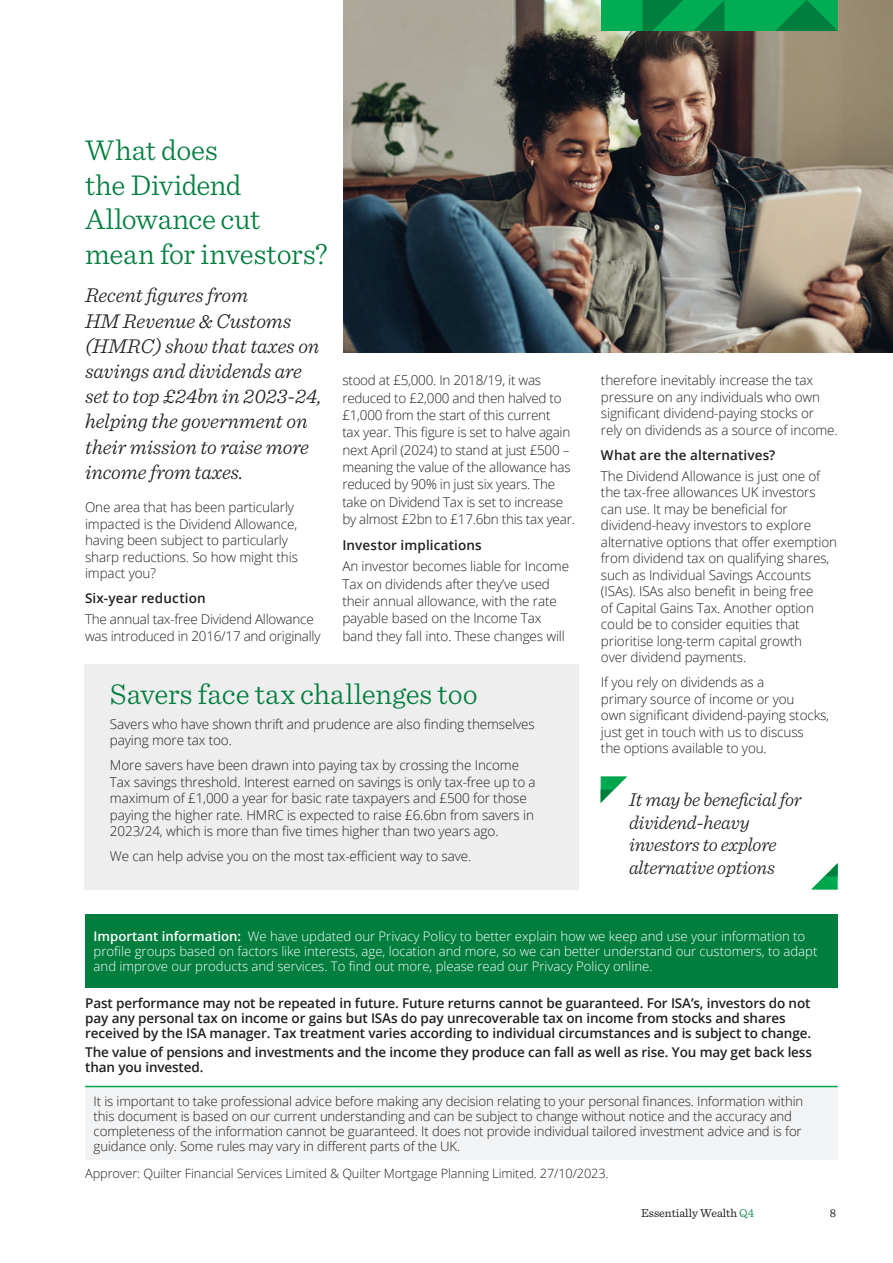
<style>
.page{position:relative;width:893px;height:1263px;background:#fff}
.page>*{position:absolute;margin:0;border:0;box-sizing:border-box;transform-origin:0 0}
.t1{font:300 30px/34.5px "Sentinel";letter-spacing:-.005em;color:#007e3e}
.t2{font:italic 300 21px/25.2px "Sentinel";letter-spacing:-.005em;color:#231f20}
.t3{font:italic 300 19.5px/22.5px "Sentinel";letter-spacing:-.01em;color:#231f20}
.t4{font:300 13.5px/16.5px "Open Sans";letter-spacing:-.01em;color:#231f20}
.t5{font:600 13.5px/15px "Open Sans";letter-spacing:-.01em;color:#231f20}
.t6{font:600 13.5px "Open Sans";letter-spacing:.01em;color:#231f20}
.t7{font:300 13.2px/15px "Open Sans";letter-spacing:-.01em;color:#231f20}
.t8{font:300 13.2px/15px "Open Sans";letter-spacing:-.005em;color:#fff}
.t9{font:300 12.75px "Open Sans";letter-spacing:-.01em;color:#231f20}
.t10{font:12px "Sentinel";color:#231f20}
.s1{font-weight:600}
.s2{font-weight:300;color:#007e3e}
</style>
<div class="page">
<img style="left:343px;top:0;width:550px;height:353px">
<div style="left:601px;top:0;width:237px;height:31px;background:#00ad55"></div>
<svg style="left:694px;top:0;width:30px;height:31px"></svg>
<svg style="left:776px;top:0;width:62px;height:31px"></svg>
<svg style="left:642px;top:0;width:41px;height:31px"></svg>
<div style="left:85px;top:1086px;width:753px;height:74px;background:#f2f3f4"></div>
<div style="left:85px;top:914px;width:753px;height:73px;background:#007e3e"></div>
<hr style="left:85px;top:1086px;width:753px;height:1px;background:#00a54c">
<div style="left:85px;top:664px;width:494px;height:225px;background:#eeeeef"></div>
<svg style="left:601px;top:777px;width:26px;height:26px"></svg>
<svg style="left:811px;top:863px;width:27px;height:27px"></svg>
<h1 class="t1" style="left:85px;top:131px;width:244px">What does<br>the Dividend<br>Allowance cut mean for investors?</h1>
<h2 class="t2" style="left:85px;top:281px;width:238px">Recent figures from<br>HM Revenue &amp; Customs (HMRC) show that taxes on savings and dividends are set to top £24bn in 2023-24, helping the government on their mission to raise more income from taxes.</h2>
<p class="t4" style="left:85px;top:499px;width:214px">One area that has been particularly impacted is the Dividend Allowance, having been subject to particularly sharp reductions. So how might this impact you?</p>
<p class="t6" style="left:85px;top:589px;width:122px">Six-year reduction</p>
<p class="t4" style="left:85px;top:611px;width:237px">The annual tax-free Dividend Allowance was introduced in 2016/17 and originally</p>
<p class="t4" style="left:342px;top:371px;width:234px;line-height:17.4px">stood at £5,000. In 2018/19, it was reduced to £2,000 and then halved to £1,000 from the start of this current<br>tax year. This figure is set to halve again next April (2024) to stand at just £500 – meaning the value of the allowance has reduced by 90% in just six years. The take on Dividend Tax is set to increase by almost £2bn to £17.6bn this tax year.</p>
<p class="t6" style="left:342px;top:536px;width:141px">Investor implications</p>
<p class="t4" style="left:342px;top:557px;width:228px;line-height:17.4px">An investor becomes liable for Income Tax on dividends after they’ve used their annual allowance, with the rate payable based on the Income Tax band they fall into. These changes will</p>
<h1 class="t1" style="left:110px;top:675px;width:369px">Savers face tax challenges too</h1>
<p class="t4" style="left:110px;top:715px;width:426px">Savers who have shown thrift and prudence are also finding themselves paying more tax too.</p>
<p class="t4" style="left:110px;top:757px;width:427px">More savers have been drawn into paying tax by crossing the Income Tax savings threshold. Interest earned on savings is only tax-free up to a maximum of £1,000 a year for basic rate taxpayers and £500 for those paying the higher rate. HMRC is expected to raise £6.6bn from savers in 2023/24, which is more than five times higher than two years ago.</p>
<p class="t4" style="left:110px;top:848px;width:363px">We can help advise you on the most tax-efficient way to save.</p>
<p class="t4" style="left:601px;top:372px;width:238px">therefore inevitably increase the tax pressure on any individuals who own significant dividend-paying stocks or rely on dividends as a source of income.</p>
<p class="t6" style="left:601px;top:446px;width:176px">What are the alternatives?</p>
<p class="t4" style="left:601px;top:467px;width:238px">The Dividend Allowance is just one of the tax-free allowances UK investors can use. It may be beneficial for dividend-heavy investors to explore alternative options that offer exemption from dividend tax on qualifying shares, such as Individual Savings Accounts (ISAs). ISAs also benefit in being free<br>of Capital Gains Tax. Another option could be to consider equities that prioritise long-term capital growth<br>over dividend payments.</p>
<p class="t4" style="left:601px;top:673px;width:230px">If you rely on dividends as a<br>primary source of income or you<br>own significant dividend-paying stocks, just get in touch with us to discuss<br>the options available to you.</p>
<h3 class="t3" style="left:629px;top:787px;width:174px">It may be beneficial for dividend-heavy investors to explore alternative options</h3>
<p class="t8" style="left:94px;top:928px;width:725px"><span class="s1">Important information:</span> We have updated our Privacy Policy to better explain how we keep and use your information to profile groups based on factors like interests, age, location and more, so we can better understand our customers, to adapt and improve our products and services. To find out more, please read our Privacy Policy online.</p>
<p class="t5" style="left:85px;top:995px;width:727px">Past performance may not be repeated in future. Future returns cannot be guaranteed. For ISA’s, investors do not pay any personal tax on income or gains but ISAs do pay unrecoverable tax on income from stocks and shares received by the ISA manager. Tax treatment varies according to individual circumstances and is subject to change.</p>
<p class="t5" style="left:85px;top:1045px;width:728px">The value of pensions and investments and the income they produce can fall as well as rise. You may get back less than you invested.</p>
<p class="t7" style="left:94px;top:1093px;width:711px">It is important to take professional advice before making any decision relating to your personal finances. Information within this document is based on our current understanding and can be subject to change without notice and the accuracy and completeness of the information cannot be guaranteed. It does not provide individual tailored investment advice and is for guidance only. Some rules may vary in different parts of the UK.</p>
<p class="t9" style="left:85px;top:1164px;width:525px">Approver: Quilter Financial Services Limited &amp; Quilter Mortgage Planning Limited. 27/10/2023.</p>
<p class="t10" style="left:641px;top:1204px;width:115px">Essentially Wealth <span class="s2">Q4</span></p>
<p class="t10" style="left:830px;top:1204px;width:8px">8</p>
</div>
